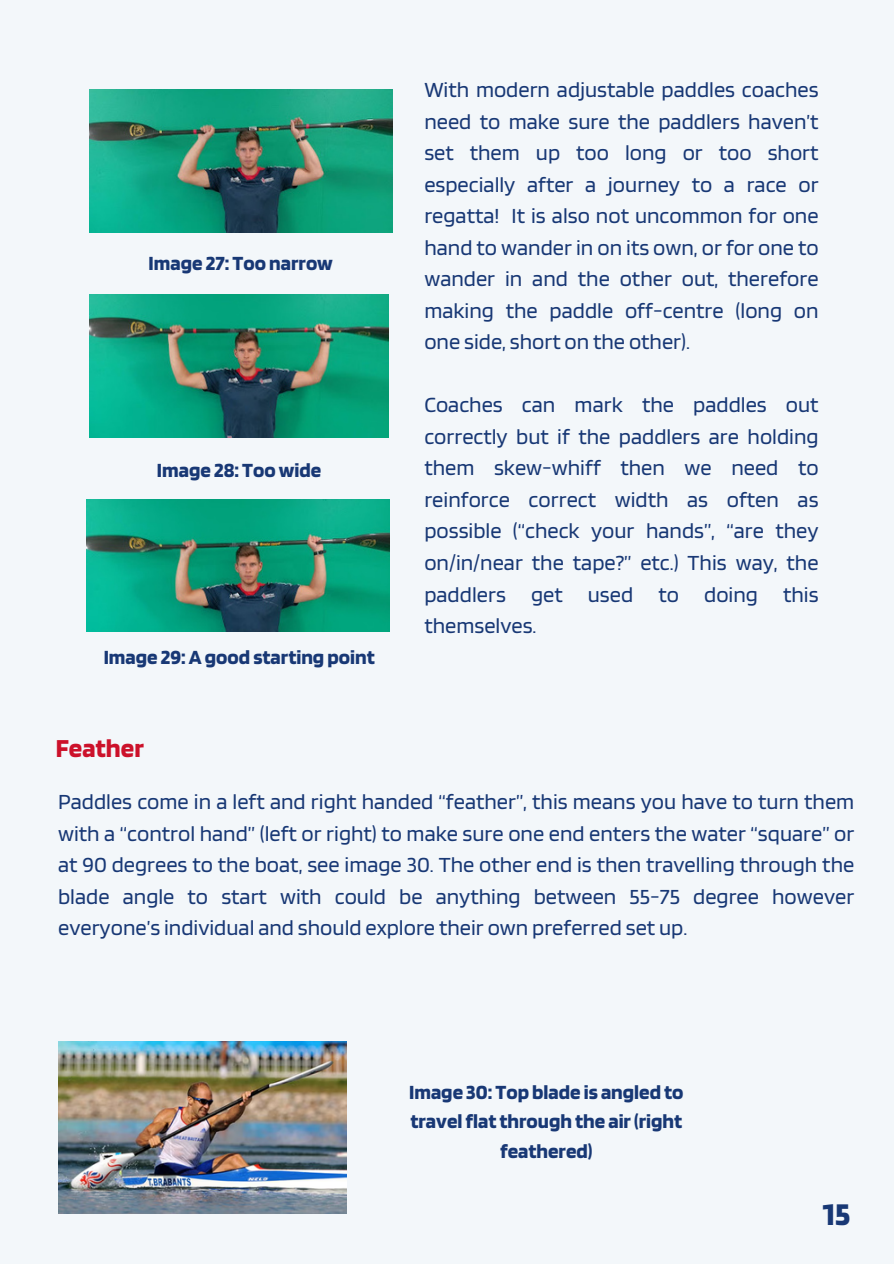
<style>
.page{position:relative;width:894px;height:1264px;background:#fff}
.page>*{position:absolute;margin:0;border:0;box-sizing:border-box;transform-origin:0 0}
.t1{font:700 33px "Blinker";color:#183875}
.t2{font:700 27px "Blinker";color:#cc112a}
.t3{font:22.5px/31.5px "Blinker";color:#183875;text-align:justify}
.t4{font:700 21px/29.2px "Blinker";color:#183875;text-align:center}
</style>
<div class="page">
<div style="left:0;top:0;width:893px;height:1263px;background:#f3f7fa"></div>
<img style="left:89px;top:89px;width:303px;height:143px">
<img style="left:89px;top:295px;width:300px;height:142px">
<img style="left:86px;top:499px;width:303px;height:132px">
<img style="left:58px;top:1041px;width:288px;height:172px">
<p class="t4" style="left:148px;top:248px;width:186px">Image 27: Too narrow</p>
<h1 class="t4" style="left:157px;top:454px;width:166px">Image 28: Toowide</h1>
<p class="t4" style="left:104px;top:641px;width:272px">Image 29:Agood starting point</p>
<h2 class="t3" style="left:424px;top:73px;width:395px">With modern adjustable paddles coaches need to make sure the paddlers haven’t set them up too long or too short especially after a journey to a race or regatta! It is also not uncommon for one hand to wander in on its own, or for one to wander in and the other out, therefore making the paddle off-centre (long on one side, short on the other).</h2>
<p class="t3" style="left:424px;top:388px;width:395px">Coaches can mark the paddles out correctly but if the paddlers are holding them skew-whiff then we need to reinforce correct width as often as possible (“check your hands”, “are they on/in/near the tape?” etc.) This way, the paddlers get used to doing this themselves.</p>
<p class="t2" style="left:56px;top:731px;width:90px">Feather</p>
<h2 class="t3" style="left:58px;top:785px;width:797px">Paddles come in a left and right handed “feather”, this means you have to turn them with a “control hand” (left or right) to make sure one end enters the water “square” or at 90 degrees to the boat, see image 30. The other end is then travelling through the blade angle to start with could be anything between 55-75 degree however everyone’s individual and should explore their own preferred set up.</h2>
<p class="t4" style="left:409px;top:1076px;width:276px">Image 30: Top blade is angled to travelflatthrough the air(right feathered)</p>
<p class="t1" style="left:822px;top:1193px;width:29px">15</p>
</div>
